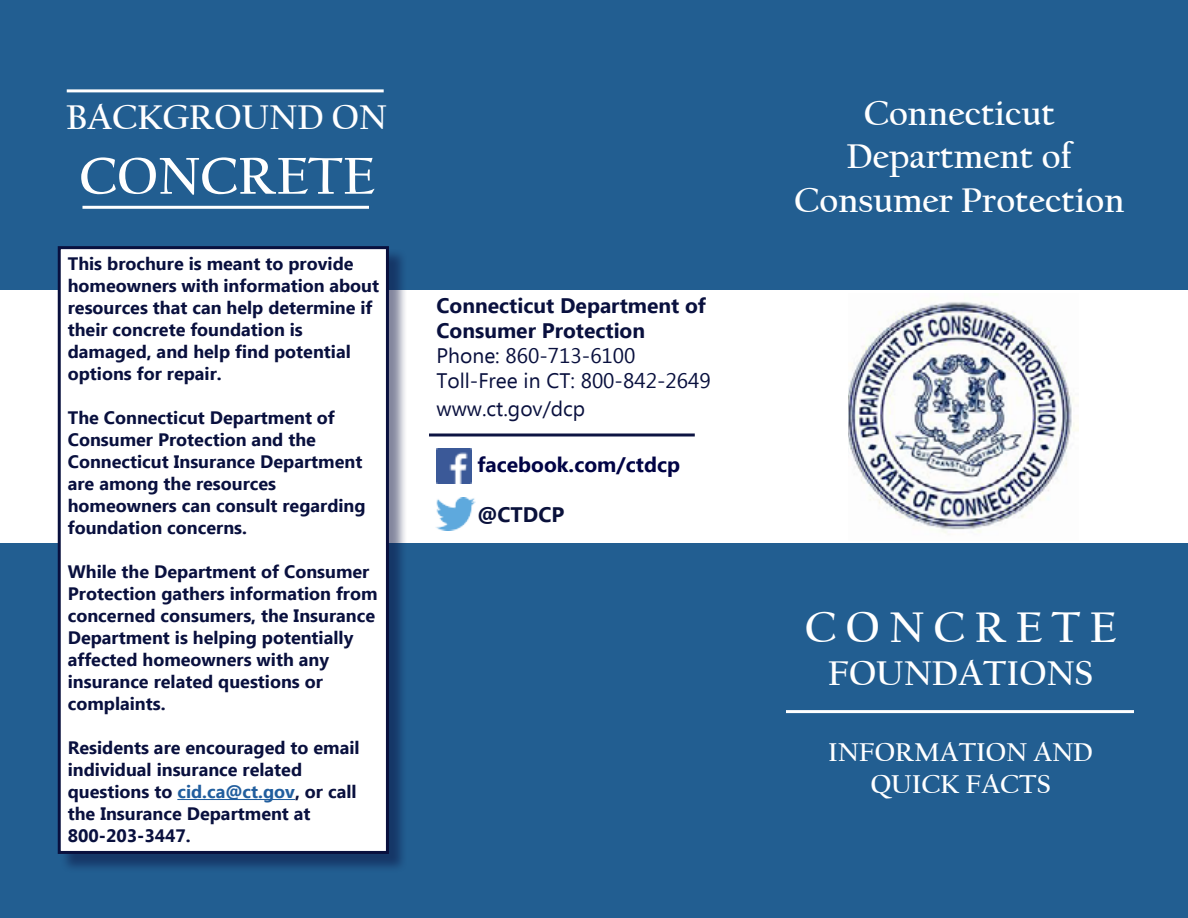
<style>
.page{position:relative;width:1188px;height:918px;background:#fff}
.page>*{position:absolute;margin:0;border:0;box-sizing:border-box;transform-origin:0 0}
.t1{font:700 54px "Californian FB";color:#fff}
.t2{font:700 45px "Californian FB";letter-spacing:.205em;color:#fff}
.t3{font:700 36px/43.2px "Californian FB";color:#fff;text-align:center}
.t4{font:700 27px/32.4px "Californian FB";color:#fff;text-align:center}
.t5{font:21px/25.2px "Ebrima";color:#09103e}
.t6{font:700 21px/25.2px "Ebrima";color:#09103e}
.t7{font:700 21px "Ebrima";color:#000345}
.t8{font:700 21px "Ebrima";color:#0a113b}
.t9{font:700 18px/22px "Ebrima";color:#09103e}
.s1{color:#215e9e}
</style>
<div class="page">
<div style="left:0;top:544px;width:1188px;height:374px;background:#225e91"></div>
<div style="left:0;top:0;width:1188px;height:290px;background:#225e91"></div>
<img style="left:848px;top:301px;width:231px;height:232px">
<img style="left:436px;top:448px;width:36px;height:36px">
<img style="left:436px;top:497px;width:40px;height:34px">
<hr style="left:429px;top:434px;width:266px;height:2px;background:#0d1442">
<hr style="left:786px;top:710px;width:348px;height:3px;background:#fff">
<div style="left:60px;top:249px;width:347px;height:624px;background:#09103e;opacity:.5"></div>
<div style="left:58px;top:246px;width:331px;height:608px;background:#fff;border:3px solid #09103e"></div>
<hr style="left:177px;top:799px;width:118px;height:1px;background:#215e9e">
<hr style="left:82px;top:206px;width:287px;height:3px;background:#fff">
<hr style="left:67px;top:89px;width:317px;height:3px;background:#fff">
<h3 class="t3" style="left:67px;top:96px;width:322px">BACKGROUND ON</h3>
<h1 class="t1" style="left:79px;top:146px;width:297px">CONCRETE</h1>
<p class="t9" style="left:68px;top:253px;width:313px">This brochure is meant to provide homeowners with information about resources that can help determine if their concrete foundation is damaged, and help find potential options for repair.</p>
<p class="t9" style="left:68px;top:407px;width:299px">The Connecticut Department of<br>Consumer Protection and the<br>Connecticut Insurance Department are among the resources homeowners can consult regarding foundation concerns.</p>
<p class="t9" style="left:68px;top:561px;width:311px">While the Department of Consumer<br>Protection gathers information from concerned consumers, the Insurance<br>Department is helping potentially affected homeowners with any insurance related questions or complaints.</p>
<p class="t9" style="left:68px;top:737px;width:293px">Residents are encouraged to email individual insurance related questions to <span class="s1">cid.ca@ct.gov</span>, or call the Insurance Department at<br>800-203-3447.</p>
<p class="t6" style="left:436px;top:294px;width:271px">Connecticut Department of<br>Consumer Protection</p>
<p class="t5" style="left:436px;top:344px;width:276px">Phone: 860-713-6100<br>Toll-Free in CT: 800-842-2649</p>
<p class="t5" style="left:436px;top:397px;width:150px">www.ct.gov/dcp</p>
<p class="t7" style="left:477px;top:448px;width:204px">facebook.com/ctdcp</p>
<p class="t8" style="left:477px;top:499px;width:88px">@CTDCP</p>
<h3 class="t3" style="left:794px;top:92px;width:332px">Connecticut<br>Department of<br>Consumer Protection</h3>
<h2 class="t2" style="left:805px;top:602px;width:313px">CONCRETE</h2>
<h3 class="t3" style="left:828px;top:652px;width:267px">FOUNDATIONS</h3>
<h3 class="t4" style="left:828px;top:736px;width:266px">INFORMATION AND<br>QUICK FACTS</h3>
</div>
